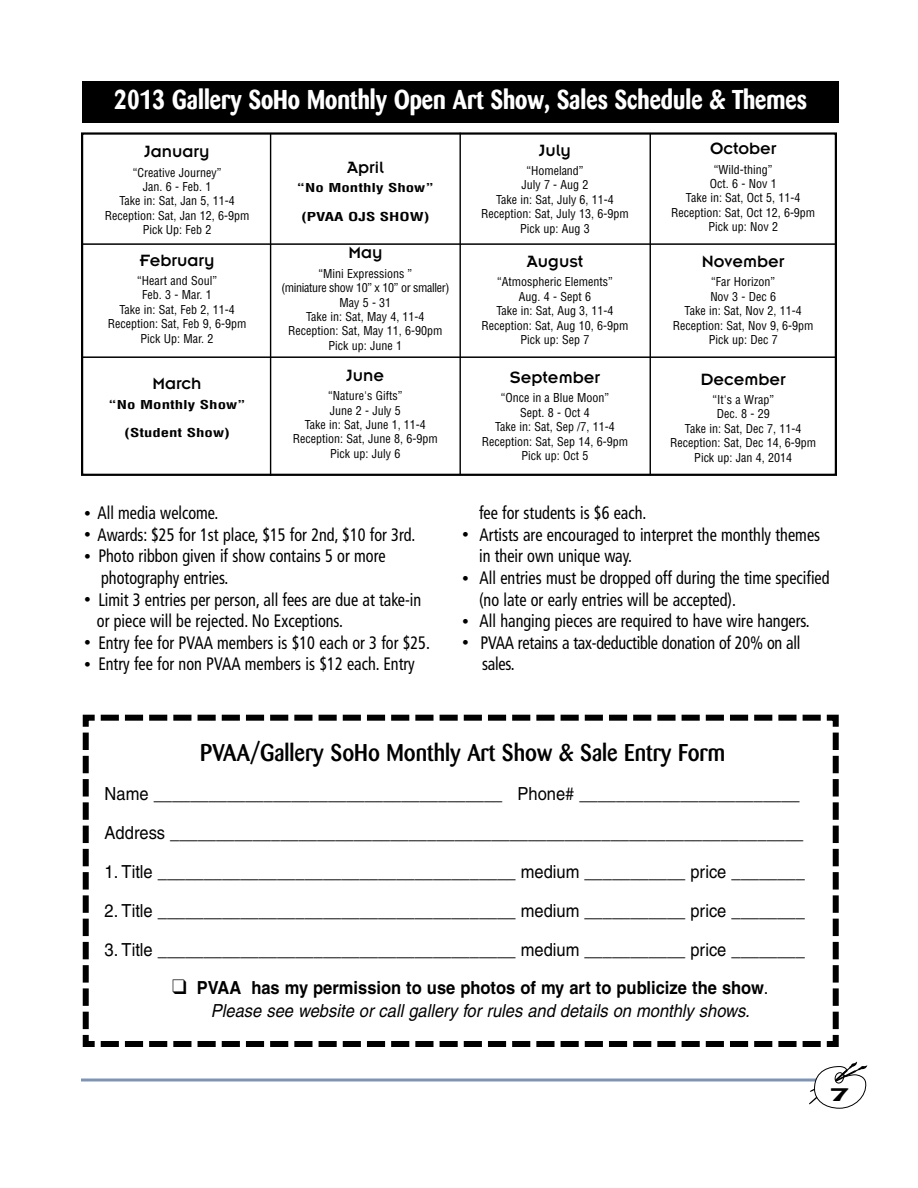
<style>
.page{position:relative;width:918px;height:1188px;background:#fff}
.page>*{position:absolute;margin:0;border:0;box-sizing:border-box;transform-origin:0 0}
.t1{font:700 27px "Barmeno";color:#fff;scale:.87 1}
.t2{font:500 24px "Barmeno";color:#000;scale:.92 1}
.t3{font:condensed 18px/21.6px "Frutiger";color:#000;scale:.9 1}
.t4{font:18px/39px "Helvetica";color:#000;scale:.92 1}
.t5{font:italic 18px/23.1px "Helvetica";color:#000;scale:.92 1}
.t6{font:18px "Insignia";color:#000}
.t7{font:700 18px "Barmeno";color:#000;scale:2.1 1}
.t8{font:condensed 12px/14.4px "Helvetica";color:#000;text-align:center}
.t9{font:700 condensed 12px "Helvetica";color:#000;scale:1.4 1}
.s1{font-weight:300;font-stretch:normal;font-size:13.5px}
.s2{font-weight:700;font-style:normal}
.s3{font-style:normal}
</style>
<div class="page">
<svg style="left:81px;top:1078px;width:728px;height:4px"></svg>
<svg style="left:82px;top:714px;width:757px;height:333px"></svg>
<div style="left:83px;top:81px;width:756px;height:41px;background:#000"></div>
<svg style="left:809px;top:1062px;width:58px;height:47px"></svg>
<div style="left:81px;top:132px;width:756px;height:344px;border:2px solid #000"></div>
<hr style="left:81px;top:243px;width:756px;height:2px;background:#000">
<hr style="left:81px;top:356px;width:756px;height:2px;background:#000">
<hr style="left:270px;top:134px;width:1px;height:342px;background:#000">
<hr style="left:459px;top:133px;width:2px;height:342px;background:#000">
<hr style="left:650px;top:133px;width:1px;height:342px;background:#000">
<h1 class="t1" style="left:114px;top:86px;width:798px">2013 Gallery SoHo Monthly Open Art Show, Sales Schedule &amp; Themes</h1>
<h3 class="t6" style="left:145px;top:146px;width:67px">January</h3>
<p class="t8" style="left:105px;top:165px;width:146px">“Creative Journey”<br>Jan. 6 - Feb. 1<br>Take in: Sat, Jan 5, 11-4<br>Reception: Sat, Jan 12, 6-9pm<br>Pick Up: Feb 2</p>
<h3 class="t6" style="left:140px;top:254px;width:76px">February</h3>
<p class="t8" style="left:108px;top:274px;width:140px">“Heart and Soul”<br>Feb. 3 - Mar. 1<br>Take in: Sat, Feb 2, 11-4<br>Reception: Sat, Feb 9, 6-9pm<br>Pick Up: Mar. 2</p>
<h3 class="t6" style="left:153px;top:378px;width:51px">March</h3>
<p class="t9" style="left:109px;top:397px;width:99px">“No Monthly Show”</p>
<p class="t9" style="left:124px;top:426px;width:77px">(Student Show)</p>
<h3 class="t6" style="left:347px;top:161px;width:38px">April</h3>
<p class="t9" style="left:297px;top:181px;width:99px">“No Monthly Show”</p>
<p class="t9" style="left:301px;top:210px;width:93px">(PVAA OJS SHOW)</p>
<h3 class="t6" style="left:348px;top:247px;width:36px">May</h3>
<p class="t8" style="left:281px;top:266px;width:170px">“Mini Expressions ”<br>(miniature show 10” x 10” or smaller)<br>May 5 - 31<br>Take in: Sat, May 4, 11-4<br>Reception: Sat, May 11, 6-90pm<br>Pick up: June 1</p>
<h3 class="t6" style="left:347px;top:370px;width:39px">June</h3>
<p class="t8" style="left:293px;top:389px;width:146px">“Nature's Gifts”<br>June 2 - July 5<br>Take in: Sat, June 1, 11-4<br>Reception: Sat, June 8, 6-9pm<br>Pick up: July 6</p>
<h3 class="t6" style="left:539px;top:144px;width:33px">July</h3>
<p class="t8" style="left:481px;top:164px;width:149px">“Homeland”<br>July 7 - Aug 2<br>Take in: Sat, July 6, 11-4<br>Reception: Sat, July 13, 6-9pm<br>Pick up: Aug 3</p>
<h3 class="t6" style="left:527px;top:256px;width:58px">August</h3>
<p class="t8" style="left:482px;top:275px;width:148px">“Atmospheric Elements”<br>Aug. 4 - Sept 6<br>Take in: Sat, Aug 3, 11-4<br>Reception: Sat, Aug 10, 6-9pm<br>Pick up: Sep 7</p>
<h3 class="t6" style="left:510px;top:372px;width:92px">September</h3>
<p class="t8" style="left:482px;top:391px;width:148px">“Once in a Blue Moon”<br>Sept. 8 - Oct 4<br>Take in: Sat, Sep /7, 11-4<br>Reception: Sat, Sep 14, 6-9pm<br>Pick up: Oct 5</p>
<h3 class="t6" style="left:710px;top:143px;width:68px">October</h3>
<p class="t8" style="left:671px;top:162px;width:146px">“Wild-thing”<br>Oct. 6 - Nov 1<br>Take in: Sat, Oct 5, 11-4<br>Reception: Sat, Oct 12, 6-9pm<br>Pick up: Nov 2</p>
<h3 class="t6" style="left:702px;top:256px;width:84px">November</h3>
<p class="t8" style="left:673px;top:275px;width:142px">“Far Horizon”<br>Nov 3 - Dec 6<br>Take in: Sat, Nov 2, 11-4<br>Reception: Sat, Nov 9, 6-9pm<br>Pick up: Dec 7</p>
<h3 class="t6" style="left:701px;top:373px;width:87px">December</h3>
<p class="t8" style="left:670px;top:393px;width:148px">“It's a Wrap”<br>Dec. 8 - 29<br>Take in: Sat, Dec 7, 11-4<br>Reception: Sat, Dec 14, 6-9pm<br>Pick up: Jan 4, 2014</p>
<h3 class="t3" style="left:84px;top:504px;width:151px"><span class="s1">•</span> All media welcome.</h3>
<h3 class="t3" style="left:84px;top:525px;width:370px"><span class="s1">•</span> Awards: $25 for 1st place, $15 for 2nd, $10 for 3rd.</h3>
<h3 class="t3" style="left:101px;top:547px;width:318px;text-indent:-17px"><span class="s1">•</span> Photo ribbon given if show contains 5 or more photography entries.</h3>
<h3 class="t3" style="left:97px;top:590px;width:362px;text-indent:-13px"><span class="s1">•</span> Limit 3 entries per person, all fees are due at take-in or piece will be rejected. No Exceptions.</h3>
<h3 class="t3" style="left:84px;top:633px;width:386px"><span class="s1">•</span> Entry fee for PVAA members is $10 each or 3 for $25.</h3>
<h3 class="t3" style="left:84px;top:655px;width:369px"><span class="s1">•</span> Entry fee for non PVAA members is $12 each. Entry</h3>
<h3 class="t3" style="left:479px;top:504px;width:187px">fee for students is $6 each.</h3>
<h3 class="t3" style="left:479px;top:525px;width:380px;text-indent:-17px"><span class="s1">•</span> Artists are encouraged to interpret the monthly themes in their own unique way.</h3>
<h3 class="t3" style="left:479px;top:568px;width:391px;text-indent:-17px"><span class="s1">•</span> All entries must be dropped off during the time specified (no late or early entries will be accepted).</h3>
<h3 class="t3" style="left:462px;top:612px;width:388px"><span class="s1">•</span> All hanging pieces are required to have wire hangers.</h3>
<h3 class="t3" style="left:482px;top:633px;width:355px;text-indent:-20px"><span class="s1">•</span> PVAA retains a tax-deductible donation of 20% on all sales.</h3>
<h2 class="t2" style="left:200px;top:743px;width:572px">PVAA/Gallery SoHo Monthly Art Show &amp; Sale Entry Form</h2>
<h3 class="t4" style="left:105px;top:776px;width:761px">Name ______________________________________ Phone# ________________________<br>Address _____________________________________________________________________</h3>
<h3 class="t4" style="left:105px;top:854px;width:763px">1. Title _______________________________________ medium ___________ price ________</h3>
<h3 class="t4" style="left:105px;top:893px;width:763px">2. Title _______________________________________ medium ___________ price ________</h3>
<h3 class="t4" style="left:105px;top:932px;width:763px">3. Title _______________________________________ medium ___________ price ________</h3>
<h3 class="t5" style="left:211px;top:978px;width:608px;text-indent:-39px">❑ <span class="s2">PVAA has my permission to use photos of my art to publicize the show</span><span class="s3">.<br></span>Please see website or call gallery for rules and details on monthly shows.</h3>
<h3 class="t7" style="left:829px;top:1086px;width:11px">7</h3>
</div>
